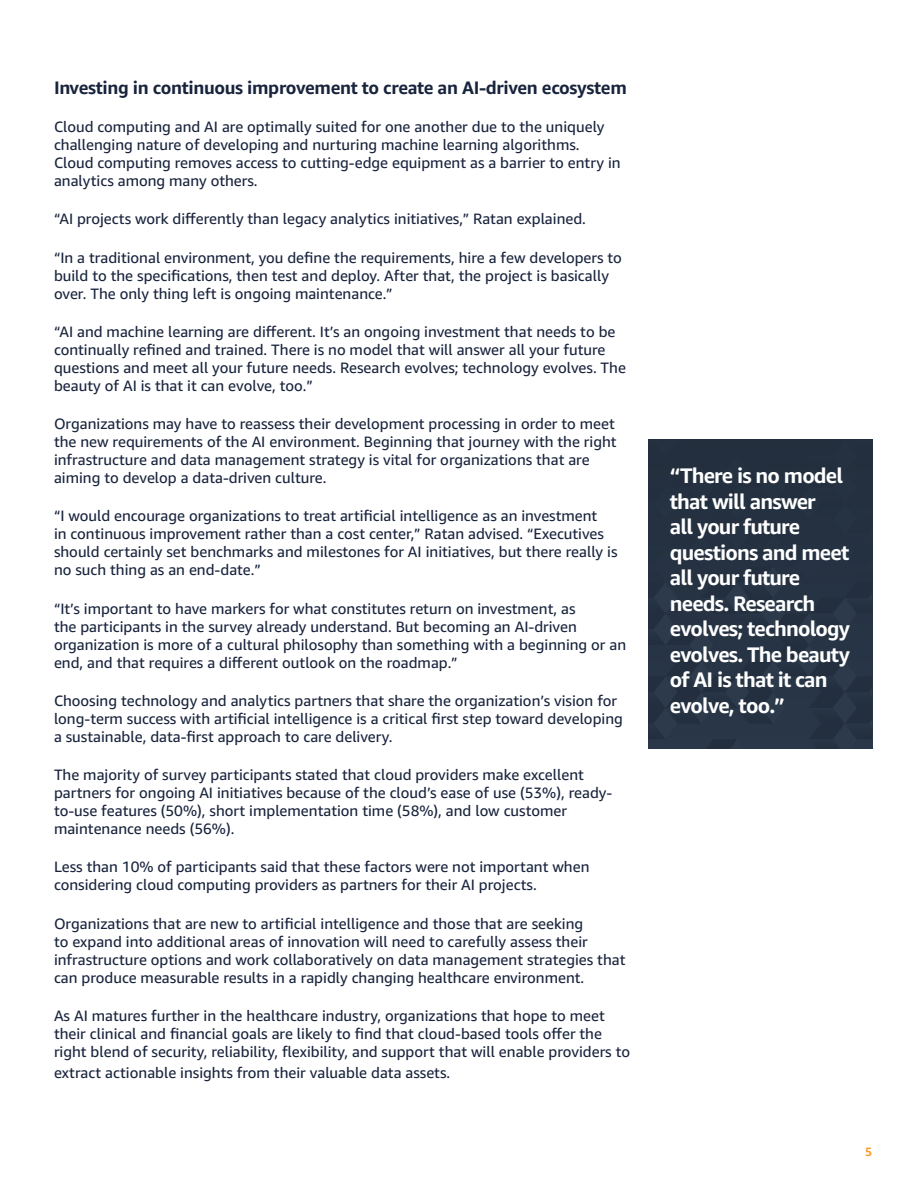
<style>
.page{position:relative;width:918px;height:1188px;background:#fff}
.page>*{position:absolute;margin:0;border:0;box-sizing:border-box;transform-origin:0 0}
.t1{font:700 21px/25.5px "Amazon Ember";letter-spacing:-.04em;color:#fff}
.t2{font:700 18px "Amazon Ember";letter-spacing:-.02em;color:#18233c}
.t3{font:15px/18px "Amazon Ember";color:#18233c}
.t4{font:700 12px "Amazon Ember";color:#f89c27}
</style>
<div class="page">
<svg style="left:648px;top:439px;width:224px;height:310px;background:#253242"></svg>
<p class="t2" style="left:54px;top:76px;width:574px">Investing in continuous improvement to create an AI-driven ecosystem</p>
<p class="t3" style="left:54px;top:118px;width:568px">Cloud computing and AI are optimally suited for one another due to the uniquely challenging nature of developing and nurturing machine learning algorithms.<br>Cloud computing removes access to cutting-edge equipment as a barrier to entry in analytics among many others.</p>
<p class="t3" style="left:54px;top:210px;width:534px">“AI projects work differently than legacy analytics initiatives,” Ratan explained.</p>
<p class="t3" style="left:54px;top:249px;width:570px">“In a traditional environment, you define the requirements, hire a few developers to build to the specifications, then test and deploy. After that, the project is basically over. The only thing left is ongoing maintenance.”</p>
<p class="t3" style="left:54px;top:323px;width:574px">“AI and machine learning are different. It’s an ongoing investment that needs to be continually refined and trained. There is no model that will answer all your future questions and meet all your future needs. Research evolves; technology evolves. The beauty of AI is that it can evolve, too.”</p>
<p class="t3" style="left:54px;top:415px;width:564px">Organizations may have to reassess their development processing in order to meet the new requirements of the AI environment. Beginning that journey with the right infrastructure and data management strategy is vital for organizations that are aiming to develop a data-driven culture.</p>
<p class="t3" style="left:54px;top:507px;width:565px">“I would encourage organizations to treat artificial intelligence as an investment<br>in continuous improvement rather than a cost center,” Ratan advised. “Executives should certainly set benchmarks and milestones for AI initiatives, but there really is no such thing as an end-date.”</p>
<p class="t3" style="left:54px;top:600px;width:574px">“It’s important to have markers for what constitutes return on investment, as<br>the participants in the survey already understand. But becoming an AI-driven organization is more of a cultural philosophy than something with a beginning or an end, and that requires a different outlook on the roadmap.”</p>
<p class="t3" style="left:54px;top:692px;width:570px">Choosing technology and analytics partners that share the organization’s vision for long-term success with artificial intelligence is a critical first step toward developing a sustainable, data-first approach to care delivery.</p>
<p class="t3" style="left:54px;top:766px;width:560px">The majority of survey participants stated that cloud providers make excellent partners for ongoing AI initiatives because of the cloud’s ease of use (53%), ready&shy;to-use features (50%), short implementation time (58%), and low customer maintenance needs (56%).</p>
<p class="t3" style="left:54px;top:858px;width:537px">Less than 10% of participants said that these factors were not important when considering cloud computing providers as partners for their AI projects.</p>
<p class="t3" style="left:54px;top:915px;width:573px">Organizations that are new to artificial intelligence and those that are seeking<br>to expand into additional areas of innovation will need to carefully assess their infrastructure options and work collaboratively on data management strategies that can produce measurable results in a rapidly changing healthcare environment.</p>
<p class="t3" style="left:54px;top:1007px;width:578px">As AI matures further in the healthcare industry, organizations that hope to meet their clinical and financial goals are likely to find that cloud-based tools offer the right blend of security, reliability, flexibility, and support that will enable providers to</p>
<p class="t3" style="left:54px;top:1064px;width:398px">extract actionable insights from their valuable data assets.</p>
<p class="t1" style="left:670px;top:463px;width:182px">“There is no model that will answer<br>all your future questions and meet all your future needs. Research evolves; technology evolves. The beauty of AI is that it can evolve, too.”</p>
<p class="t4" style="left:865px;top:1144px;width:9px">5</p>
</div>
